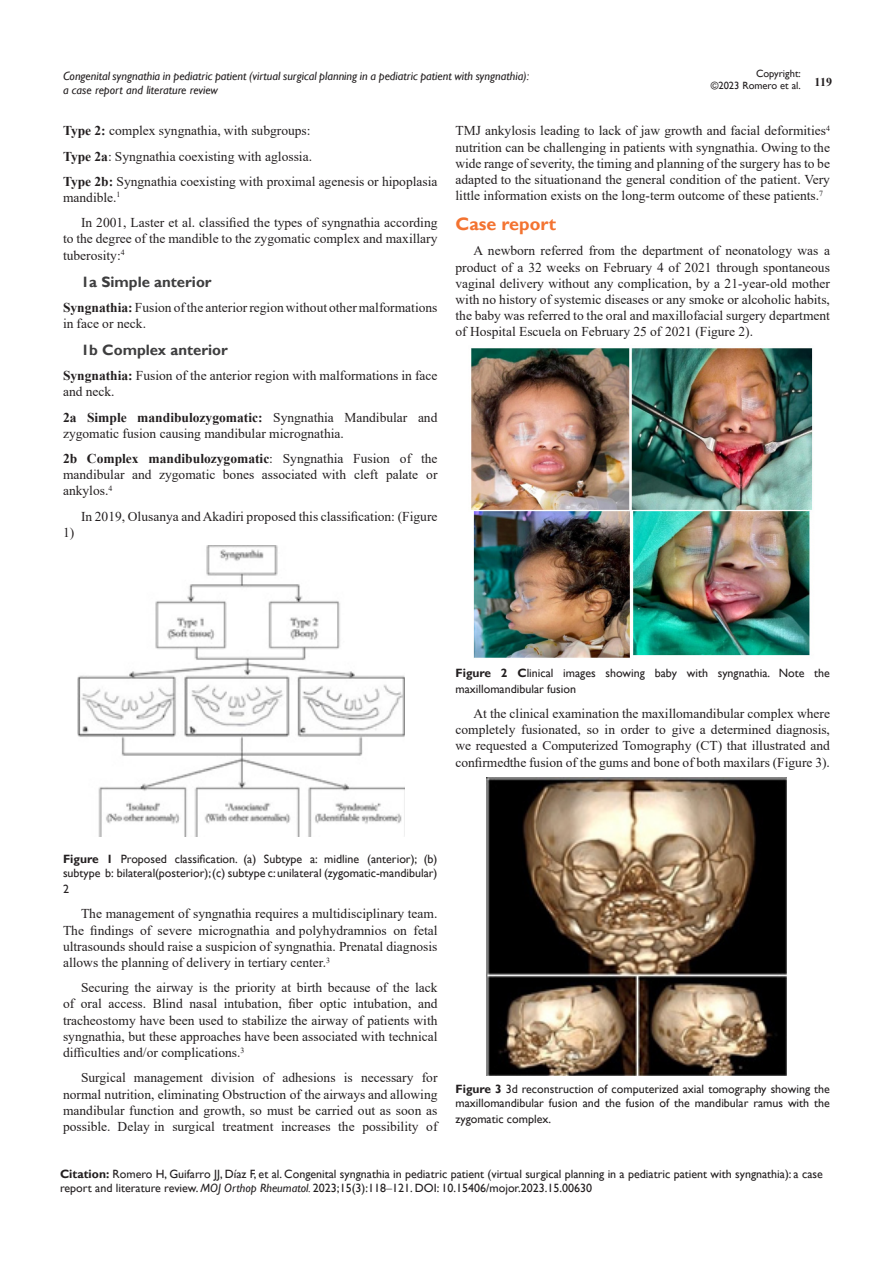
<style>
.page{position:relative;width:893px;height:1263px;background:#fff}
.page>*{position:absolute;margin:0;border:0;box-sizing:border-box;transform-origin:0 0}
.heading_3{font:700 18px "Gill Sans";color:#f37331}
.heading_3-2{font:700 15px "Gill Sans";color:#3e3e3f}
.Body_Text{font:13.5px/16.2px "Times New Roman";color:#231f20;text-align:justify}
.Body_Text-2{font:12px/14.4px "Gill Sans";color:#231f20}
.Citation{font:12px/14.4px "Gill Sans";color:#231f20}
.t1{font:italic 12px/14.4px "Gill Sans";color:#231f20}
.t2{font:700 12px "Times New Roman";color:#231f20}
.t3{font:10.5px/12.6px "Gill Sans";color:#231f20;text-align:right}
.s1{font-weight:700}
.s2{font-style:italic}
.s3{font-family:"Times New Roman"}
</style>
<div class="page">
<img style="left:77px;top:546px;width:327px;height:291px">
<img style="left:487px;top:777px;width:299px;height:298px">
<img style="left:471px;top:348px;width:342px;height:310px">
<p class="t3" style="left:711px;top:67px;width:92px">Copyright:<br>©2023 Romero et al.</p>
<p class="t1" style="left:63px;top:69px;width:468px">Congenital syngnathia in pediatric patient (virtual surgical planning in a pediatric patient with syngnathia): a case report and literature review</p>
<p class="t2" style="left:815px;top:73px;width:19px">119</p>
<p class="Body_Text" style="left:63px;top:122px;width:249px"><span class="s1">Type 2:</span> complex syngnathia, with subgroups:</p>
<p class="Body_Text" style="left:63px;top:148px;width:251px"><span class="s1">Type 2a</span>: Syngnathia coexisting with aglossia.</p>
<p class="Body_Text" style="left:63px;top:173px;width:376px"><span class="s1">Type 2b:</span> Syngnathia coexisting with proximal agenesis or hipoplasia mandible.<sup>1</sup></p>
<p class="Body_Text" style="left:63px;top:214px;width:376px;text-indent:18px">In 2001, Laster et al. classified the types of syngnathia according to the degree of the mandible to the zygomatic complex and maxillary tuberosity:<sup>4</sup></p>
<p class="heading_3-2" style="left:81px;top:272px;width:132px">1a Simple anterior</p>
<p class="Body_Text" style="left:63px;top:299px;width:376px"><span class="s1">Syngnathia:</span> Fusion of the anterior region without other malformations in face or neck.</p>
<p class="heading_3-2" style="left:81px;top:341px;width:148px">1b Complex anterior</p>
<p class="Body_Text" style="left:63px;top:367px;width:376px"><span class="s1">Syngnathia:</span> Fusion of the anterior region with malformations in face and neck.</p>
<p class="Body_Text" style="left:63px;top:409px;width:376px"><span class="s1">2a Simple mandibulozygomatic:</span> Syngnathia Mandibular and zygomatic fusion causing mandibular micrognathia.</p>
<p class="Body_Text" style="left:63px;top:450px;width:376px"><span class="s1">2b Complex mandibulozygomatic</span>: Syngnathia Fusion of the mandibular and zygomatic bones associated with cleft palate or ankylos.<sup>4</sup></p>
<p class="Body_Text" style="left:81px;top:508px;width:358px">In 2019, Olusanya and Akadiri proposed this classification: (Figure</p>
<p class="Body_Text" style="left:63px;top:524px;width:13px">1)</p>
<p class="Body_Text" style="left:455px;top:122px;width:376px">TMJ ankylosis leading to lack of jaw growth and facial deformities<sup>4 </sup>nutrition can be challenging in patients with syngnathia. Owing to the wide range of severity, the timing and planning of the surgery has to be adapted to the situation and the general condition of the patient. Very little information exists on the long-term outcome of these patients.<sup>7</sup></p>
<p class="heading_3" style="left:455px;top:213px;width:102px">Case report</p>
<p class="Body_Text" style="left:455px;top:242px;width:376px;text-indent:18px">A newborn referred from the department of neonatology was a product of a 32 weeks on February 4 of 2021 through spontaneous vaginal delivery without any complication, by a 21-year-old mother with no history of systemic diseases or any smoke or alcoholic habits, the baby was referred to the oral and maxillofacial surgery department of Hospital Escuela on February 25 of 2021 (Figure 2).</p>
<p class="Body_Text-2" style="left:455px;top:665px;width:376px;line-height:16.2px"><span class="s1">Figure 2 C</span>linical images showing baby with syngnathia. Note the maxillomandibular fusion</p>
<p class="Body_Text" style="left:455px;top:705px;width:376px;text-indent:18px">At the clinical examination the maxillomandibular complex where completely fusionated, so in order to give a determined diagnosis, we requested a Computerized Tomography (CT) that illustrated and confirmed the fusion of the gums and bone of both maxilars (Figure 3).</p>
<p class="Body_Text-2" style="left:63px;top:852px;width:376px"><span class="s1">Figure 1</span> Proposed classification. (a) Subtype a: midline (anterior); (b) subtype b: bilateral (posterior); (c) subtype c: unilateral (zygomatic-mandibular)</p>
<p class="Body_Text-2" style="left:63px;top:882px;width:7px">2</p>
<p class="Body_Text" style="left:63px;top:905px;width:376px;text-indent:18px">The management of syngnathia requires a multidisciplinary team.<br>The findings of severe micrognathia and polyhydramnios on fetal ultrasounds should raise a suspicion of syngnathia. Prenatal diagnosis allows the planning of delivery in tertiary center.<sup>3</sup></p>
<p class="Body_Text" style="left:63px;top:979px;width:376px;text-indent:18px">Securing the airway is the priority at birth because of the lack of oral access. Blind nasal intubation, fiber optic intubation, and tracheostomy have been used to stabilize the airway of patients with syngnathia, but these approaches have been associated with technical difficulties and/or complications.<sup>3</sup></p>
<p class="Body_Text" style="left:63px;top:1069px;width:376px;text-indent:18px">Surgical management division of adhesions is necessary for normal nutrition, eliminating Obstruction of the airways and allowing mandibular function and growth, so must be carried out as soon as possible. Delay in surgical treatment increases the possibility of</p>
<p class="Body_Text-2" style="left:455px;top:1081px;width:376px"><span class="s1">Figure 3</span> 3d reconstruction of computerized axial tomography showing the maxillomandibular fusion and the fusion of the mandibular ramus with the</p>
<p class="Body_Text-2" style="left:455px;top:1112px;width:97px">zygomatic complex.</p>
<p class="Citation" style="left:60px;top:1167px;width:764px"><span class="s1">Citation:</span> Romero H, Guifarro JJ, Díaz F, et al. Congenital syngnathia in pediatric patient (virtual surgical planning in a pediatric patient with syngnathia): a case report and literature review. <span class="s2">MOJ Orthop Rheumatol.</span> 2023;15(3):118<span class="s3">‒</span>121. DOI: 10.15406/mojor.2023.15.00630</p>
</div>
